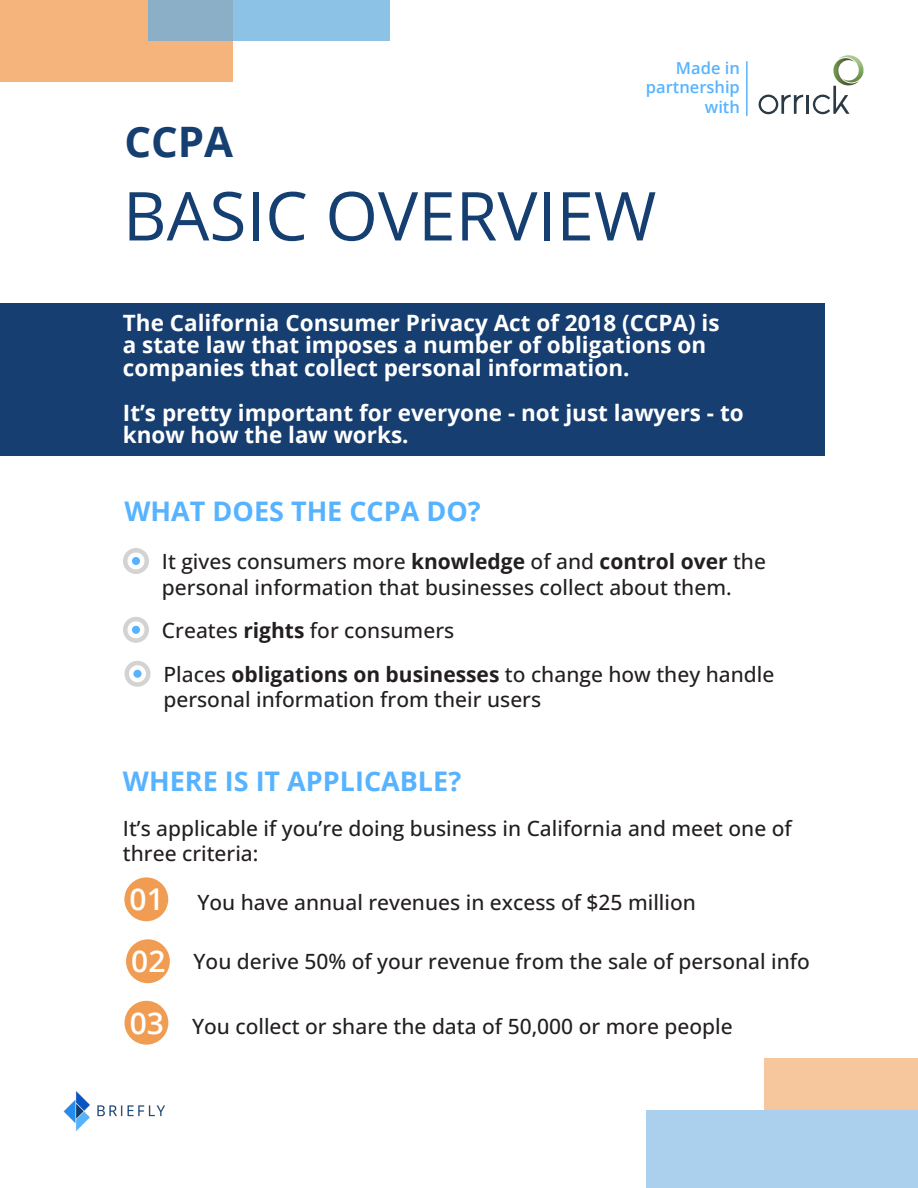
<style>
.page{position:relative;width:918px;height:1188px;background:#fff}
.page>*{position:absolute;margin:0;border:0;box-sizing:border-box;transform-origin:0 0}
.t1{font:67.5px "Open Sans";color:#153e71}
.t2{font:700 42px "Open Sans";color:#153e71}
.t3{font:600 30px "Open Sans";color:#fff}
.t4{font:700 27px "Open Sans";color:#57b3ff}
.t5{font:700 22.5px/22.5px "Open Sans";color:#fff}
.t6{font:500 21px/25.2px "Open Sans";color:#231f20}
.t7{font:600 16.5px/19.8px "Open Sans";color:#57b3ff;text-align:right}
.s1{font-weight:700}
</style>
<div class="page">
<img style="left:63px;top:1091px;width:102px;height:40px">
<hr style="left:806px;top:95px;width:3px;height:19px;background:#2b3a45">
<svg style="left:813px;top:55px;width:50px;height:59px"></svg>
<svg style="left:759px;top:95px;width:44px;height:19px"></svg>
<hr style="left:746px;top:62px;width:2px;height:53px;background:#57b3ff">
<div style="left:0;top:0;width:232px;height:82px;background:#f4b47c"></div>
<div style="left:0;top:303px;width:824px;height:152px;background:#163e71"></div>
<div style="left:123px;top:548px;width:26px;height:26px;border:4px solid #d3d3d3;border-radius:50%"></div>
<div style="left:132px;top:557px;width:8px;height:8px;background:#57b3ff;border-radius:50%"></div>
<div style="left:764px;top:1059px;width:154px;height:51px;background:#f6c79c"></div>
<svg style="left:148px;top:0;width:242px;height:41px;background:#8cbbdb"></svg>
<div style="left:646px;top:1110px;width:272px;height:78px;background:#abd0ed"></div>
<div style="left:123px;top:617px;width:26px;height:26px;border:4px solid #d3d3d3;border-radius:50%"></div>
<div style="left:132px;top:626px;width:8px;height:8px;background:#57b3ff;border-radius:50%"></div>
<div style="left:124px;top:661px;width:26px;height:26px;border:4px solid #d3d3d3;border-radius:50%"></div>
<div style="left:133px;top:670px;width:9px;height:8px;background:#57b3ff;border-radius:50%"></div>
<div style="left:124px;top:877px;width:45px;height:45px;background:#f09c52;border-radius:50%"></div>
<div style="left:123px;top:876px;width:47px;height:47px;border:2px solid #fff;border-radius:50%"></div>
<div style="left:125px;top:939px;width:46px;height:45px;background:#f09c52;border-radius:50%"></div>
<div style="left:124px;top:938px;width:47px;height:47px;border:2px solid #fff;border-radius:50%"></div>
<div style="left:124px;top:1000px;width:45px;height:45px;background:#f09c52;border-radius:50%"></div>
<div style="left:123px;top:999px;width:47px;height:47px;border:2px solid #fff;border-radius:50%"></div>
<p class="t7" style="left:646px;top:57px;width:95px">Made in partnership with</p>
<p class="t2" style="left:124px;top:112px;width:110px">CCPA</p>
<p class="t1" style="left:123px;top:170px;width:535px">BASIC OVERVIEW</p>
<p class="t5" style="left:123px;top:311px;width:598px">The California Consumer Privacy Act of 2018 (CCPA) is a state law that imposes a number of obligations on companies that collect personal information.</p>
<p class="t5" style="left:123px;top:401px;width:622px">It’s pretty important for everyone - not just lawyers - to know how the law works.</p>
<p class="t4" style="left:124px;top:493px;width:358px">WHAT DOES THE CCPA DO?</p>
<p class="t6" style="left:162px;top:549px;width:606px">It gives consumers more <span class="s1">knowledge</span> of and <span class="s1">control over</span> the personal information that businesses collect about them.</p>
<p class="t6" style="left:162px;top:617px;width:294px">Creates <span class="s1">rights</span> for consumers</p>
<p class="t6" style="left:163px;top:661px;width:612px">Places <span class="s1">obligations on businesses</span> to change how they handle personal information from their users</p>
<p class="t4" style="left:123px;top:763px;width:340px">WHERE IS IT APPLICABLE?</p>
<p class="t6" style="left:123px;top:815px;width:670px">It’s applicable if you’re doing business in California and meet one of three criteria:</p>
<p class="t3" style="left:130px;top:879px;width:36px">01</p>
<p class="t6" style="left:197px;top:890px;width:500px">You have annual revenues in excess of $25 million</p>
<p class="t3" style="left:131px;top:941px;width:36px">02</p>
<p class="t6" style="left:194px;top:949px;width:618px">You derive 50% of your revenue from the sale of personal info</p>
<p class="t3" style="left:130px;top:1003px;width:36px">03</p>
<p class="t6" style="left:192px;top:1013px;width:542px">You collect or share the data of 50,000 or more people</p>
</div>
